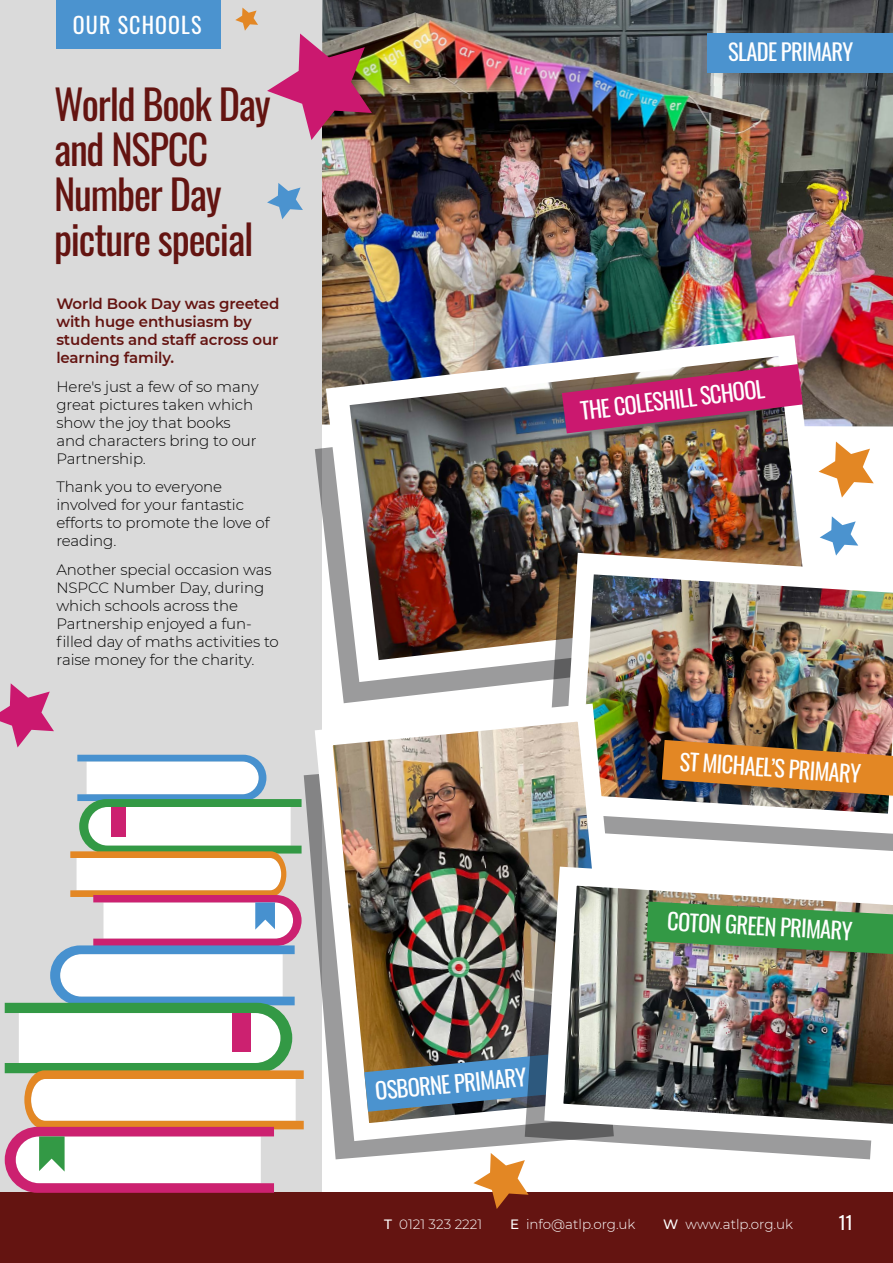
<style>
.page{position:relative;width:893px;height:1263px;background:#fff}
.page>*{position:absolute;margin:0;border:0;box-sizing:border-box;transform-origin:0 0}
.t1{font:40.5px/45px "Oswald";letter-spacing:-.03em;color:#641411}
.t2{font:22.5px "Oswald";letter-spacing:-.03em;color:#fff}
.t3{font:22.05px "Oswald";letter-spacing:.05em;color:#fff}
.t4{font:18px "Oswald";color:#fff}
.t5{font:300 15px/18px "Montserrat";letter-spacing:-.005em;color:#000}
.t6{font:600 15px/18px "Montserrat";letter-spacing:-.005em;color:#641411}
.t7{font:300 13.5px "Montserrat";color:#fff}
.s1{font-weight:500}
</style>
<div class="page">
<img style="left:322px;top:0;width:571px;height:426px">
<div style="left:0;top:0;width:322px;height:1263px;background:#dadada"></div>
<div style="left:0;top:1193px;width:893px;height:70px;background:#641411"></div>
<div style="left:56px;top:0;width:165px;height:48px;background:#4b93cf"></div>
<svg style="left:5px;top:755px;width:299px;height:438px"></svg>
<div style="left:233px;top:1013px;width:18px;height:39px;background:#cc2170"></div>
<svg style="left:267px;top:183px;width:36px;height:36px"></svg>
<svg style="left:235px;top:8px;width:23px;height:23px"></svg>
<img style="left:267px;top:34px;width:105px;height:106px">
<svg style="left:0;top:683px;width:54px;height:64px"></svg>
<svg style="left:315px;top:400px;width:214px;height:294px"></svg>
<svg style="left:828px;top:441px;width:46px;height:56px"></svg>
<img style="left:326px;top:335px;width:502px;height:347px">
<img style="left:350px;top:356px;width:457px;height:304px">
<svg style="left:544px;top:574px;width:349px;height:277px"></svg>
<svg style="left:562px;top:553px;width:331px;height:281px"></svg>
<img style="left:580px;top:574px;width:313px;height:240px">
<svg style="left:820px;top:516px;width:38px;height:40px"></svg>
<img style="left:306px;top:694px;width:335px;height:456px">
<svg style="left:473px;top:1153px;width:56px;height:56px"></svg>
<svg style="left:707px;top:57px;width:186px;height:28px;background:#4e5151"></svg>
<div style="left:707px;top:34px;width:186px;height:39px;background:#4b93cf"></div>
<img style="left:562px;top:364px;width:241px;height:74px">
<img style="left:661px;top:740px;width:232px;height:65px">
<svg style="left:364px;top:1052px;width:161px;height:60px;background:#567e9e"></svg>
<svg style="left:525px;top:916px;width:346px;height:243px"></svg>
<img style="left:535px;top:857px;width:358px;height:296px">
<img style="left:646px;top:901px;width:247px;height:62px">
<h3 class="t3" style="left:73px;top:5px;width:130px">OUR SCHOOLS</h3>
<h1 class="t1" style="left:54px;top:78px;width:218px">World Book Day and NSPCC<br>Number Day picture special</h1>
<p class="t6" style="left:56px;top:294px;width:225px">World Book Day was greeted with huge enthusiasm by students and staff across our learning family.</p>
<p class="t5" style="left:56px;top:377px;width:204px">Here's just a few of so many great pictures taken which show the joy that books and characters bring to our<br>Partnership.</p>
<p class="t5" style="left:56px;top:477px;width:215px">Thank you to everyone involved for your fantastic efforts to promote the love of reading.</p>
<p class="t5" style="left:56px;top:560px;width:224px">Another special occasion was<br>NSPCC Number Day, during which schools across the<br>Partnership enjoyed a fun&shy;filled day of maths activities to raise money for the charity.</p>
<h2 class="t2" style="left:728px;top:32px;width:127px">SLADE PRIMARY</h2>
<h2 class="t2" style="left:578px;top:391px;width:187px;rotate:-7deg">THE COLESHILL SCHOOL</h2>
<h2 class="t2" style="left:681px;top:741px;width:183px;rotate:4deg">ST MICHAEL’S PRIMARY</h2>
<h2 class="t2" style="left:373px;top:1072px;width:153px;rotate:-6deg">OSBORNE PRIMARY</h2>
<h2 class="t2" style="left:668px;top:901px;width:187px;rotate:3deg">COTON GREEN PRIMARY</h2>
<p class="t7" style="left:384px;top:1215px;width:99px"><span class="s1">T</span> 0121 323 2221</p>
<p class="t7" style="left:510px;top:1215px;width:127px"><span class="s1">E</span> info@atlp.org.uk</p>
<p class="t7" style="left:663px;top:1215px;width:131px"><span class="s1">W</span> www.atlp.org.uk</p>
<p class="t4" style="left:839px;top:1207px;width:16px">11</p>
</div>
